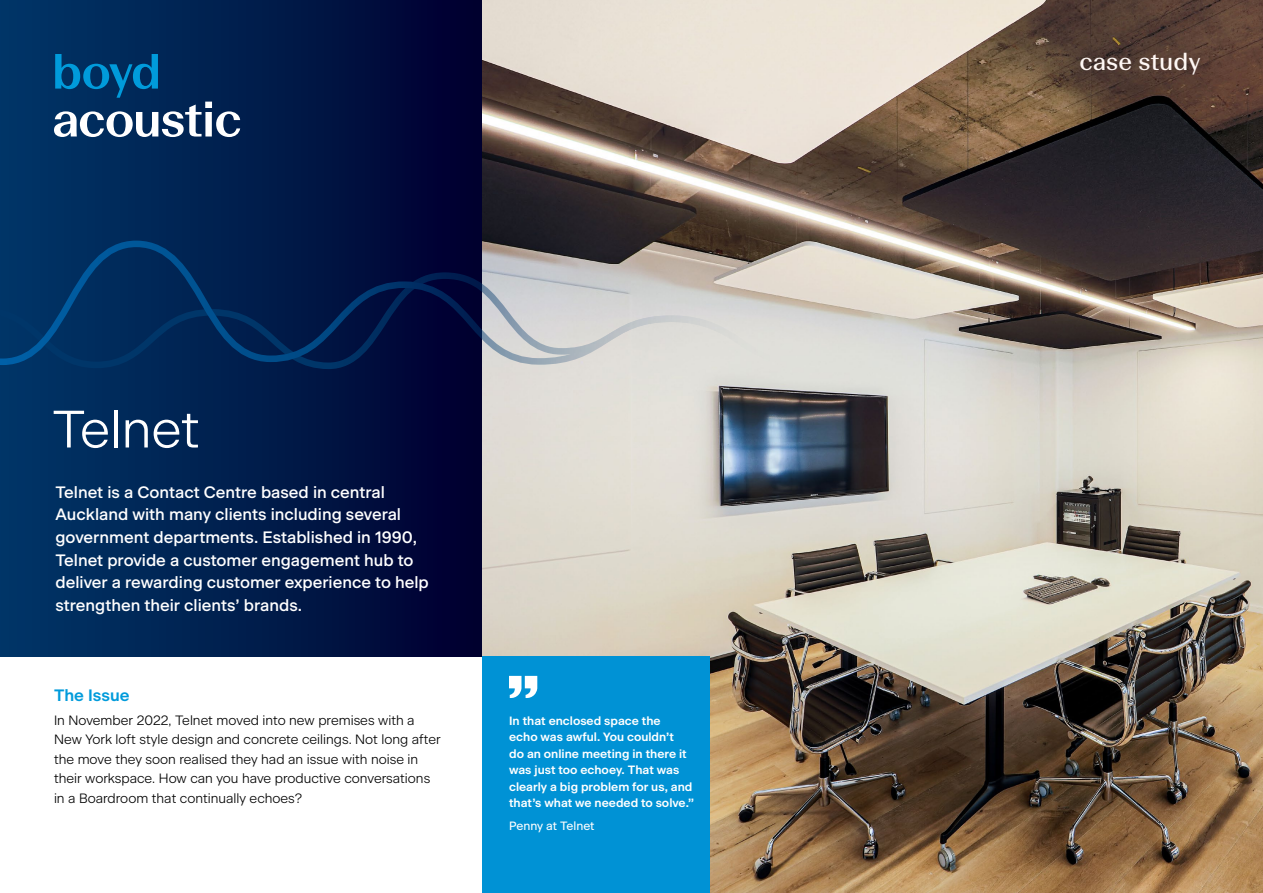
<style>
.page{position:relative;width:1263px;height:893px;background:#fff}
.page>*{position:absolute;margin:0;border:0;box-sizing:border-box;transform-origin:0 0}
.t1{font:300 52.5px "Beausite Classic";color:#fff}
.t2{font:24px "Beausite Fit";color:#fff8f5}
.t3{font:500 16.5px/22.5px "Beausite Classic";color:#fff}
.t4{font:600 16.5px "Beausite Classic";color:#009bdb}
.t5{font:300 13.5px/19.5px "Beausite Classic";color:#000}
.t6{font:600 12px/16.5px "Beausite Classic";color:#fff}
.t7{font:12px "Beausite Classic";color:#fff}
</style>
<div class="page">
<div style="left:0;top:0;width:483px;height:657px;background:linear-gradient(to right,#003869,#00002f)"></div>
<img style="left:483px;top:0;width:780px;height:893px">
<svg style="left:0;top:237px;width:809px;height:134px;background:#4c5e7a"></svg>
<svg style="left:54px;top:54px;width:186px;height:83px;background:#24507b"></svg>
<div style="left:483px;top:657px;width:227px;height:236px;background:#0092d5"></div>
<svg style="left:509px;top:676px;width:28px;height:22px"></svg>
<h1 class="t1" style="left:52px;top:389px;width:148px">Telnet</h1>
<p class="t3" style="left:56px;top:480px;width:375px">Telnet is a Contact Centre based in central Auckland with many clients including several government departments. Established in 1990, Telnet provide a customer engagement hub to deliver a rewarding customer experience to help strengthen their clients’ brands.</p>
<p class="t4" style="left:54px;top:683px;width:77px">The Issue</p>
<p class="t5" style="left:54px;top:709px;width:388px">In November 2022, Telnet moved into new premises with a New York loft style design and concrete ceilings. Not long after the move they soon realised they had an issue with noise in their workspace. How can you have productive conversations in a Boardroom that continually echoes?</p>
<p class="t6" style="left:509px;top:711px;width:187px">In that enclosed space the<br>echo was awful. You couldn’t<br>do an online meeting in there it was just too echoey. That was clearly a big problem for us, and that’s what we needed to solve.”</p>
<p class="t7" style="left:509px;top:816px;width:87px">Penny at Telnet</p>
<h2 class="t2" style="left:1079px;top:45px;width:122px">case study</h2>
</div>
